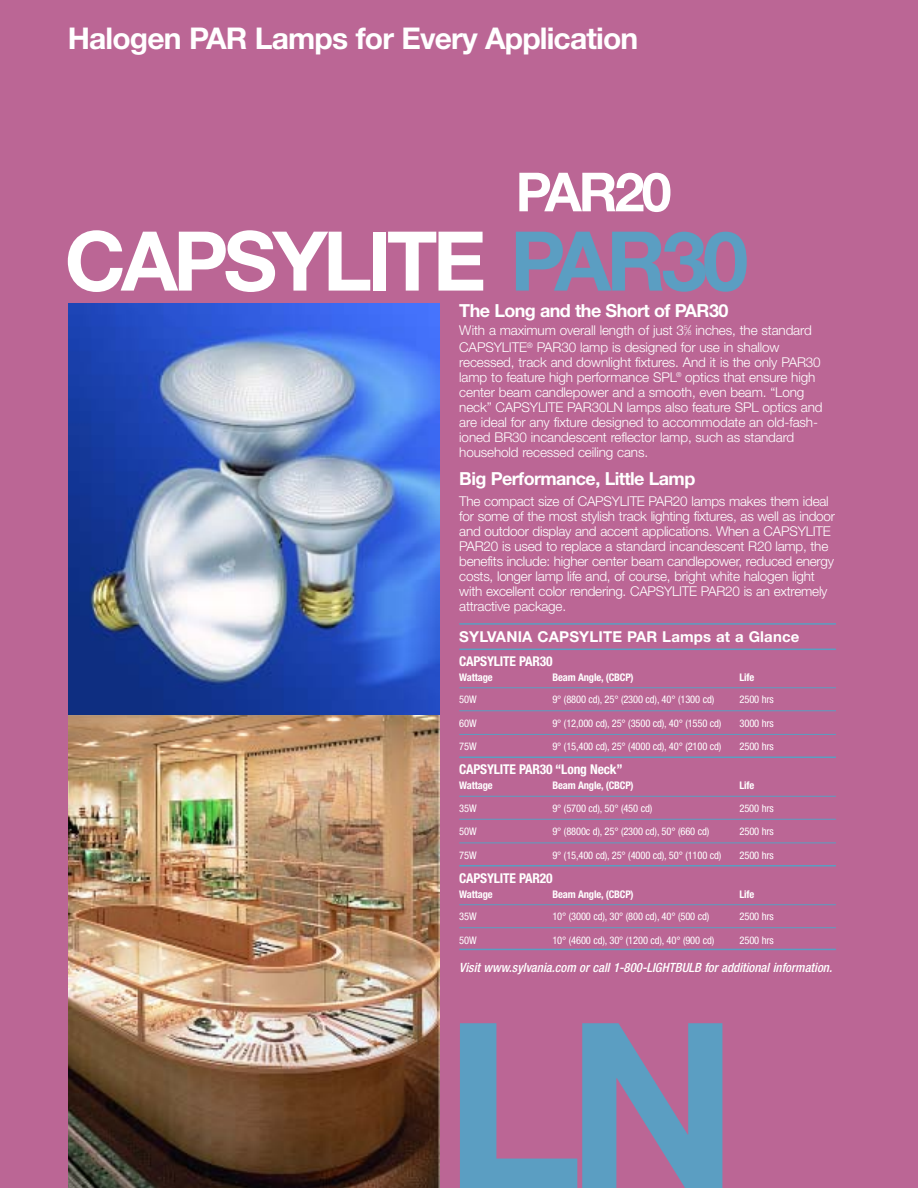
<style>
.page{position:relative;width:918px;height:1188px;background:#bb6695}
.page>*{position:absolute;margin:0;border:0;box-sizing:border-box;transform-origin:0 0}
.t1{font:700 232.5px "Helvetica Neue";color:#5b9ec2}
.t2{font:700 82.5px "Helvetica Neue";letter-spacing:-.055em;color:#fff}
.t3{font:700 54px "Helvetica Neue";letter-spacing:-.055em;color:#fff}
.t4{font:700 30px "Helvetica Neue";letter-spacing:-.03em;color:#fff}
.t5{font:700 18px "Helvetica Neue";letter-spacing:-.035em;color:#fff}
.t6{font:700 15px "Helvetica Neue";letter-spacing:.01em;color:#fff}
.t7{font:300 13.5px/15px "Helvetica Neue";letter-spacing:-.015em;color:#fff}
.t8{font:700 condensed 13.5px "Helvetica Neue";letter-spacing:-.015em;color:#fff}
.t9{font:italic 500 condensed 12.75px "Helvetica Neue";color:#fff}
.t10{font:condensed 10.5px "Helvetica Neue";letter-spacing:-.015em;color:#fff}
.t11{font:700 condensed 10.5px "Helvetica Neue";letter-spacing:-.015em;color:#fff}
.s1{color:#5b9ec2}
.s2{font-size:6.75px}
</style>
<div class="page">
<hr style="left:459px;top:623px;width:377px;height:2px;background:#5b9ec2">
<hr style="left:459px;top:649px;width:377px;height:1px;background:#5b9ec2">
<hr style="left:459px;top:687px;width:377px;height:1px;background:#5b9ec2">
<hr style="left:459px;top:710px;width:377px;height:1px;background:#5b9ec2">
<hr style="left:459px;top:734px;width:377px;height:1px;background:#5b9ec2">
<hr style="left:459px;top:757px;width:377px;height:1px;background:#5b9ec2">
<hr style="left:459px;top:796px;width:377px;height:1px;background:#5b9ec2">
<hr style="left:459px;top:819px;width:377px;height:1px;background:#5b9ec2">
<hr style="left:459px;top:843px;width:377px;height:1px;background:#5b9ec2">
<hr style="left:459px;top:865px;width:377px;height:2px;background:#5b9ec2">
<hr style="left:459px;top:904px;width:377px;height:1px;background:#5b9ec2">
<hr style="left:459px;top:927px;width:377px;height:1px;background:#5b9ec2">
<hr style="left:459px;top:949px;width:377px;height:1px;background:#5b9ec2">
<img style="left:68px;top:714px;width:371px;height:474px">
<img style="left:68px;top:304px;width:371px;height:410px">
<h3 class="t4" style="left:68px;top:27px;width:572px">Halogen PAR Lamps for Every Application</h3>
<h3 class="t3" style="left:516px;top:173px;width:157px">PAR20</h3>
<h2 class="t2" style="left:65px;top:232px;width:685px">CAPSYLITE <span class="s1">PAR30</span></h2>
<h3 class="t5" style="left:459px;top:304px;width:271px">The Long and the Short of PAR30</h3>
<p class="t7" style="left:459px;top:323px;width:354px;line-height:17.2px">With a maximum overall length of just 3<sup>5</sup>⁄<span class="s2">8</span> inches, the standard<br>CAPSYLITE<sup>®</sup> PAR30 lamp is designed for use in shallow</p>
<p class="t7" style="left:459px;top:356px;width:365px">recessed, track and downlight fixtures. And it is the only PAR30 lamp to feature high performance SPL<sup>®</sup> optics that ensure high center beam candlepower and a smooth, even beam. “Long neck” CAPSYLITE PAR30LN lamps also feature SPL optics and are ideal for any fixture designed to accommodate an old-fash&shy;ioned BR30 incandescent reflector lamp, such as standard household recessed ceiling cans.</p>
<h3 class="t5" style="left:459px;top:472px;width:238px">Big Performance, Little Lamp</h3>
<p class="t7" style="left:459px;top:495px;width:377px">The compact size of CAPSYLITE PAR20 lamps makes them ideal for some of the most stylish track lighting fixtures, as well as indoor and outdoor display and accent applications. When a CAPSYLITE PAR20 is used to replace a standard incandescent R20 lamp, the benefits include: higher center beam candlepower, reduced energy costs, longer lamp life and, of course, bright white halogen light with excellent color rendering. CAPSYLITE PAR20 is an extremely attractive package.</p>
<p class="t6" style="left:459px;top:631px;width:342px">SYLVANIA CAPSYLITE PAR Lamps at a Glance</p>
<p class="t8" style="left:459px;top:656px;width:95px">CAPSYLITE PAR30</p>
<p class="t11" style="left:459px;top:673px;width:35px">Wattage</p>
<p class="t11" style="left:552px;top:673px;width:83px">Beam Angle, (CBCP)</p>
<p class="t11" style="left:739px;top:673px;width:16px">Life</p>
<p class="t10" style="left:459px;top:696px;width:19px">50W</p>
<p class="t10" style="left:552px;top:696px;width:163px">9° (8800 cd), 25° (2300 cd), 40° (1300 cd)</p>
<p class="t10" style="left:740px;top:696px;width:36px">2500 hrs</p>
<p class="t10" style="left:459px;top:719px;width:19px">60W</p>
<p class="t10" style="left:552px;top:719px;width:171px">9° (12,000 cd), 25° (3500 cd), 40° (1550 cd)</p>
<p class="t10" style="left:740px;top:719px;width:36px">3000 hrs</p>
<p class="t10" style="left:459px;top:743px;width:19px">75W</p>
<p class="t10" style="left:552px;top:743px;width:171px">9° (15,400 cd), 25° (4000 cd), 40° (2100 cd)</p>
<p class="t10" style="left:740px;top:743px;width:36px">2500 hrs</p>
<p class="t8" style="left:459px;top:764px;width:165px">CAPSYLITE PAR30 “Long Neck”</p>
<p class="t11" style="left:459px;top:782px;width:35px">Wattage</p>
<p class="t11" style="left:552px;top:782px;width:83px">Beam Angle, (CBCP)</p>
<p class="t11" style="left:739px;top:782px;width:16px">Life</p>
<p class="t10" style="left:459px;top:804px;width:19px">35W</p>
<p class="t10" style="left:552px;top:804px;width:101px">9° (5700 cd), 50° (450 cd)</p>
<p class="t10" style="left:740px;top:804px;width:36px">2500 hrs</p>
<p class="t10" style="left:459px;top:828px;width:19px">50W</p>
<p class="t10" style="left:552px;top:828px;width:158px">9° (8800c d), 25° (2300 cd), 50° (660 cd)</p>
<p class="t10" style="left:740px;top:828px;width:36px">2500 hrs</p>
<p class="t10" style="left:459px;top:851px;width:19px">75W</p>
<p class="t10" style="left:552px;top:851px;width:171px">9° (15,400 cd), 25° (4000 cd), 50° (1100 cd)</p>
<p class="t10" style="left:740px;top:851px;width:36px">2500 hrs</p>
<p class="t8" style="left:459px;top:873px;width:95px">CAPSYLITE PAR20</p>
<p class="t11" style="left:459px;top:890px;width:35px">Wattage</p>
<p class="t11" style="left:552px;top:890px;width:83px">Beam Angle, (CBCP)</p>
<p class="t11" style="left:739px;top:890px;width:16px">Life</p>
<p class="t10" style="left:459px;top:913px;width:19px">35W</p>
<p class="t10" style="left:552px;top:913px;width:158px">10° (3000 cd), 30° (800 cd), 40° (500 cd)</p>
<p class="t10" style="left:740px;top:913px;width:36px">2500 hrs</p>
<p class="t10" style="left:459px;top:936px;width:19px">50W</p>
<p class="t10" style="left:552px;top:936px;width:163px">10° (4600 cd), 30° (1200 cd), 40° (900 cd)</p>
<p class="t10" style="left:740px;top:936px;width:36px">2500 hrs</p>
<p class="t9" style="left:459px;top:963px;width:374px">Visit www.sylvania.com or call 1-800-LIGHTBULB for additional information.</p>
<h1 class="t1" style="left:444px;top:1023px;width:296px">LN</h1>
</div>
